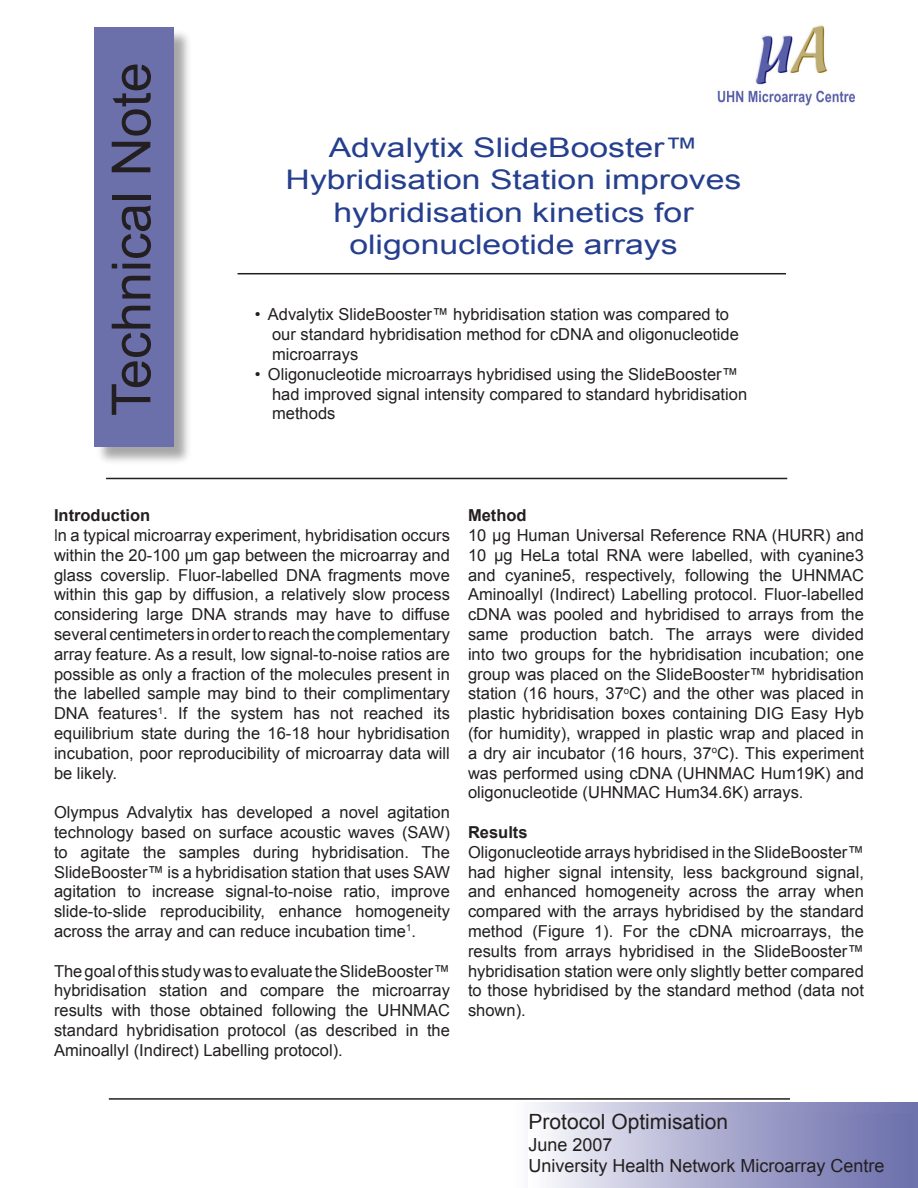
<style>
.page{position:relative;width:918px;height:1188px;background:#fff}
.page>*{position:absolute;margin:0;border:0;box-sizing:border-box;transform-origin:0 0}
.t1{font:54px "Arial";color:#231f20}
.t2{font:27px/32.4px "Arial";color:#253f8e;text-align:center;scale:1.25 1}
.t3{font:21px "Arial";color:#231f20}
.t4{font:18px "Arial";color:#231f20}
.t5{font:16.5px/19.8px "Arial";color:#231f20;text-align:justify}
.t6{font:700 16.5px "Arial";color:#231f20}
.s1{font-family:"Arial Narrow"}
</style>
<div class="page">
<div style="left:94px;top:29px;width:100px;height:438px;background:#231f20;opacity:.4"></div>
<div style="left:94px;top:27px;width:79px;height:420px;background:#6b70ab"></div>
<hr style="left:238px;top:273px;width:548px;height:1px;background:#231f20">
<hr style="left:106px;top:478px;width:681px;height:1px;background:#231f20">
<hr style="left:109px;top:1098px;width:681px;height:2px;background:#231f20">
<img style="left:718px;top:25px;width:136px;height:80px">
<div style="left:513px;top:1103px;width:405px;height:85px;background:linear-gradient(to right,#f8f7fb,#6769a9)"></div>
<div style="left:529px;top:1114px;width:383px;height:74px;background:linear-gradient(to right,#f6f6fa,#6669a8)"></div>
<p class="t1" style="left:96px;top:416px;width:355px;rotate:-90deg">Technical Note</p>
<p class="t2" style="left:286px;top:132px;width:366px">Advalytix SlideBooster™<br>Hybridisation Station improves hybridisation kinetics for oligonucleotide arrays</p>
<p class="t5" style="left:272px;top:305px;width:468px;text-align:left;text-indent:-17px">• Advalytix SlideBooster™ hybridisation station was compared to our standard hybridisation method for cDNA and oligonucleotide microarrays</p>
<p class="t5" style="left:272px;top:364px;width:477px;text-align:left;text-indent:-17px">• Oligonucleotide microarrays hybridised using the SlideBooster™ had improved signal intensity compared to standard hybridisation methods</p>
<p class="t6" style="left:54px;top:505px;width:98px">Introduction</p>
<p class="t5" style="left:54px;top:525px;width:398px"><span class="s1">I</span>n a typical microarray experiment, hybridisation occurs within the 20-100 μm gap between the microarray and glass coverslip. Fluor-labelled DNA fragments move within this gap by diffusion, a relatively slow process considering large DNA strands may have to diffuse several centimeters in order to reach the complementary array feature. As a result, low signal-to-noise ratios are possible as only a fraction of the molecules present in the labelled sample may bind to their complimentary DNA features<sup>1</sup>. If the system has not reached its equilibrium state during the 16-18 hour hybridisation incubation, poor reproducibility of microarray data will be likely.</p>
<p class="t5" style="left:54px;top:803px;width:397px">Olympus Advalytix has developed a novel agitation technology based on surface acoustic waves (SAW) to agitate the samples during hybridisation. The SlideBooster™ is a hybridisation station that uses SAW agitation to increase signal-to-noise ratio, improve slide-to-slide reproducibility, enhance homogeneity across the array and can reduce incubation time<sup>1</sup>.</p>
<p class="t5" style="left:54px;top:961px;width:397px">The goal of this study was to evaluate the SlideBooster™ hybridisation station and compare the microarray results with those obtained following the UHNMAC standard hybridisation protocol (as described in the Aminoallyl (Indirect) Labelling protocol).</p>
<p class="t6" style="left:468px;top:505px;width:60px">Method</p>
<p class="t5" style="left:468px;top:525px;width:398px">10 µg Human Universal Reference RNA (HURR) and 10 µg HeLa total RNA were labelled, with cyanine3 and cyanine5, respectively, following the UHNMAC Aminoallyl (Indirect) Labelling protocol. Fluor-labelled cDNA was pooled and hybridised to arrays from the same production batch. The arrays were divided into two groups for the hybridisation incubation; one group was placed on the SlideBooster™ hybridisation station (16 hours, 37<sup>o</sup>C) and the other was placed in plastic hybridisation boxes containing DIG Easy Hyb (for humidity), wrapped in plastic wrap and placed in a dry air incubator (16 hours, 37<sup>o</sup>C). This experiment was performed using cDNA (UHNMAC Hum19K) and oligonucleotide (UHNMAC Hum34.6K) arrays.</p>
<p class="t6" style="left:468px;top:821px;width:61px">Results</p>
<p class="t5" style="left:468px;top:842px;width:398px">Oligonucleotide arrays hybridised in the SlideBooster™ had higher signal intensity, less background signal, and enhanced homogeneity across the array when compared with the arrays hybridised by the standard method (Figure 1). For the cDNA microarrays, the results from arrays hybridised in the SlideBooster™ hybridisation station were only slightly better compared to those hybridised by the standard method (data not shown).</p>
<p class="t3" style="left:529px;top:1108px;width:201px">Protocol Optimisation</p>
<p class="t4" style="left:529px;top:1133px;width:86px">June 2007</p>
<p class="t4" style="left:529px;top:1154px;width:358px">University Health Network Microarray Centre</p>
</div>
